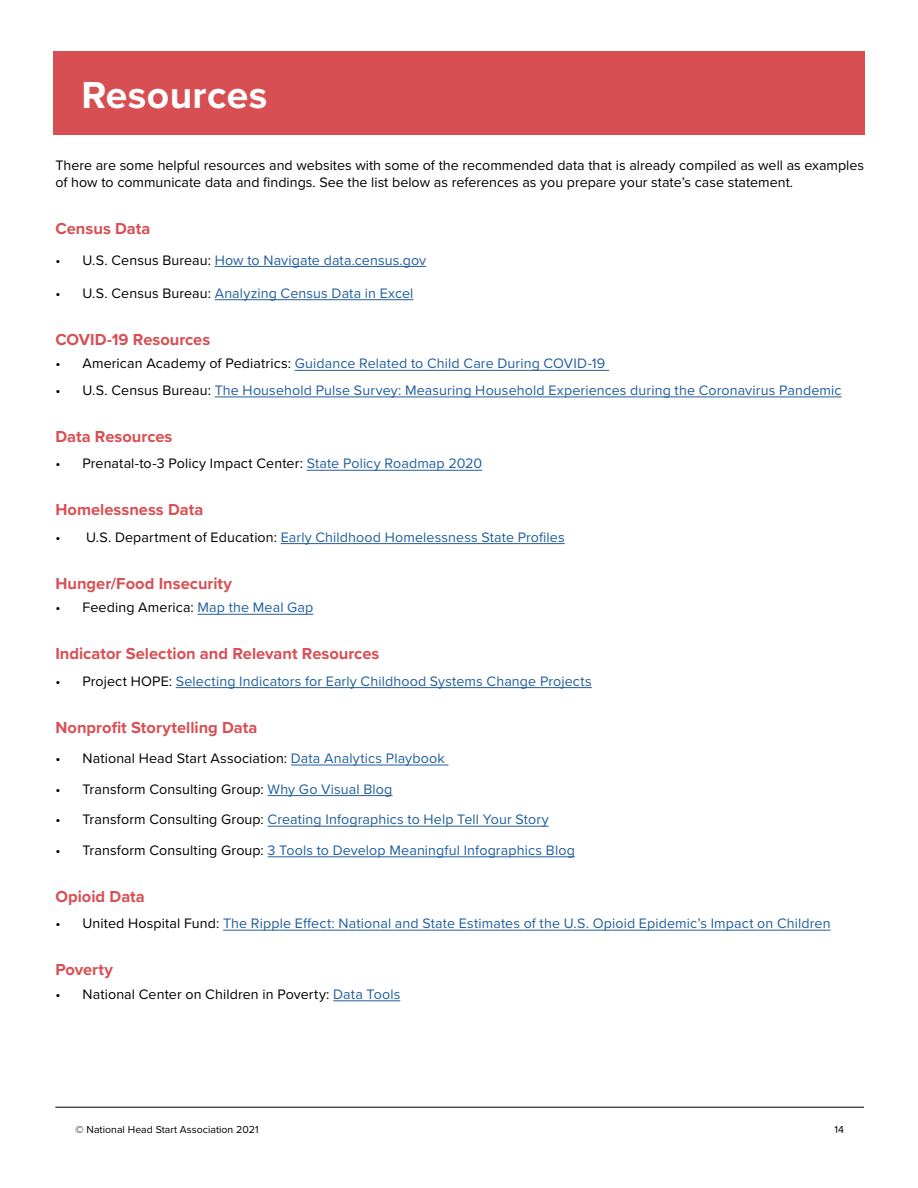
<style>
.page{position:relative;width:918px;height:1188px;background:#fff}
.page>*{position:absolute;margin:0;border:0;box-sizing:border-box;transform-origin:0 0}
.t1{font:700 39px "Proxima Nova";letter-spacing:.01em;color:#fff}
.t2{font:700 16.5px "Proxima Nova";color:#d94f54}
.t3{font:700 16.5px "Proxima Nova";color:#d84f53}
.t4{font:14.25px "Proxima Nova";letter-spacing:.01em;color:#215e9e}
.t5{font:14.25px/17.1px "Proxima Nova";color:#000}
.t6{font:10.5px "Proxima Nova";letter-spacing:.005em;color:#000}
.s1{color:#000}
.s2{color:#215e9e}
</style>
<div class="page">
<hr style="left:215px;top:266px;width:211px;height:1px;background:#215e9e">
<hr style="left:215px;top:299px;width:198px;height:1px;background:#215e9e">
<hr style="left:295px;top:370px;width:314px;height:1px;background:#215e9e">
<hr style="left:215px;top:397px;width:627px;height:1px;background:#215e9e">
<hr style="left:307px;top:470px;width:175px;height:1px;background:#215e9e">
<hr style="left:281px;top:543px;width:284px;height:1px;background:#215e9e">
<hr style="left:197px;top:614px;width:116px;height:1px;background:#215e9e">
<hr style="left:176px;top:687px;width:416px;height:1px;background:#215e9e">
<hr style="left:291px;top:765px;width:157px;height:1px;background:#215e9e">
<hr style="left:268px;top:795px;width:125px;height:1px;background:#215e9e">
<hr style="left:268px;top:826px;width:281px;height:1px;background:#215e9e">
<hr style="left:268px;top:857px;width:307px;height:1px;background:#215e9e">
<hr style="left:223px;top:930px;width:608px;height:1px;background:#215e9e">
<hr style="left:333px;top:1001px;width:67px;height:1px;background:#215e9e">
<div style="left:53px;top:52px;width:812px;height:83px;background:#d84f53"></div>
<hr style="left:55px;top:1107px;width:809px;height:1px;background:#000">
<h1 class="t1" style="left:82px;top:66px;width:187px">Resources</h1>
<p class="t5" style="left:55px;top:157px;width:810px">There are some helpful resources and websites with some of the recommended data that is already compiled as well as examples of how to communicate data and findings. See the list below as references as you prepare your state’s case statement.</p>
<p class="t2" style="left:55px;top:216px;width:97px">Census Data</p>
<p class="t4" style="left:55px;top:251px;width:372px"><span class="s1">• U.S. Census Bureau:</span> How to Navigate data.census.gov</p>
<p class="t4" style="left:55px;top:285px;width:360px"><span class="s1">• U.S. Census Bureau:</span> Analyzing Census Data in Excel</p>
<p class="t3" style="left:55px;top:327px;width:156px">COVID-19 Resources</p>
<p class="t4" style="left:55px;top:355px;width:551px"><span class="s1">• American Academy of Pediatrics:</span> Guidance Related to Child Care During COVID-19</p>
<p class="t4" style="left:55px;top:382px;width:788px"><span class="s1">• U.S. Census Bureau:</span> The Household Pulse Survey: Measuring Household Experiences during the Coronavirus Pandemic</p>
<p class="t2" style="left:55px;top:424px;width:119px">Data Resources</p>
<p class="t5" style="left:55px;top:455px;width:428px">• Prenatal-to-3 Policy Impact Center: <span class="s2">State Policy Roadmap 2020</span></p>
<p class="t2" style="left:55px;top:497px;width:150px">Homelessness Data</p>
<p class="t4" style="left:55px;top:528px;width:511px"><span class="s1">• U.S. Department of Education:</span> Early Childhood Homelessness State Profiles</p>
<p class="t2" style="left:55px;top:571px;width:178px">Hunger/Food Insecurity</p>
<p class="t5" style="left:55px;top:599px;width:260px">• Feeding America: <span class="s2">Map the Meal Gap</span></p>
<p class="t2" style="left:55px;top:641px;width:325px">Indicator Selection and Relevant Resources</p>
<p class="t4" style="left:55px;top:672px;width:538px"><span class="s1">• Project HOPE:</span> Selecting Indicators for Early Childhood Systems Change Projects</p>
<p class="t2" style="left:55px;top:715px;width:204px">Nonprofit Storytelling Data</p>
<p class="t5" style="left:55px;top:750px;width:391px">• National Head Start Association: <span class="s2">Data Analytics Playbook</span></p>
<p class="t5" style="left:55px;top:781px;width:339px">• Transform Consulting Group: <span class="s2">Why Go Visual Blog</span></p>
<p class="t4" style="left:55px;top:811px;width:495px"><span class="s1">• Transform Consulting Group:</span> Creating Infographics to Help Tell Your Story</p>
<p class="t4" style="left:55px;top:842px;width:521px"><span class="s1">• Transform Consulting Group:</span> 3 Tools to Develop Meaningful Infographics Blog</p>
<p class="t2" style="left:55px;top:884px;width:91px">Opioid Data</p>
<p class="t4" style="left:55px;top:915px;width:777px"><span class="s1">• United Hospital Fund:</span> The Ripple Effect: National and State Estimates of the U.S. Opioid Epidemic’s Impact on Children</p>
<p class="t2" style="left:55px;top:957px;width:59px">Poverty</p>
<p class="t5" style="left:55px;top:986px;width:346px">• National Center on Children in Poverty: <span class="s2">Data Tools</span></p>
<p class="t6" style="left:76px;top:1124px;width:185px">© National Head Start Association 2021</p>
<p class="t6" style="left:835px;top:1124px;width:11px">14</p>
</div>
